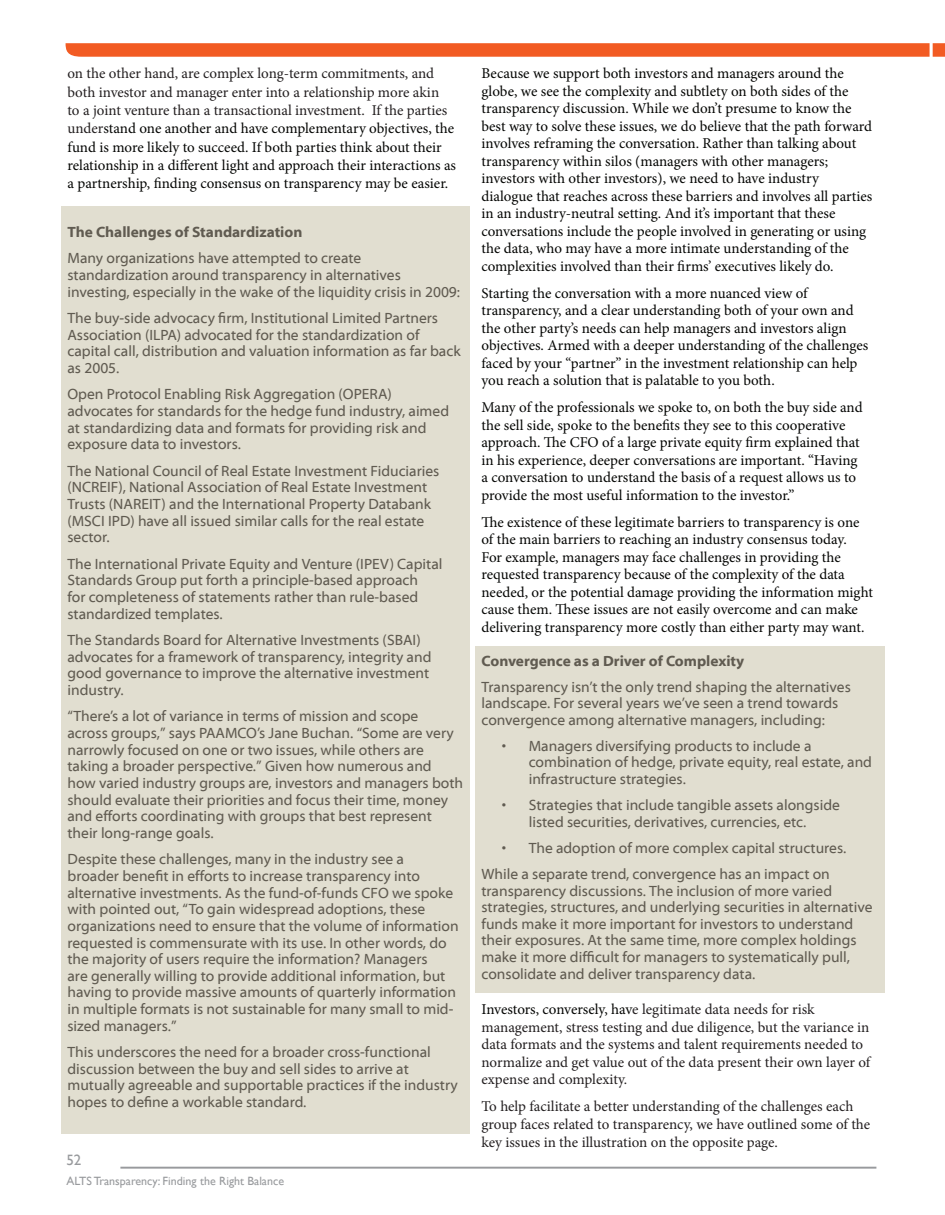
<style>
.page{position:relative;width:945px;height:1215px;background:#fff}
.page>*{position:absolute;margin:0;border:0;box-sizing:border-box;transform-origin:0 0}
.t1{font:15px/16.6px "Myriad Web Pro";color:#605b51}
.t2{font:15px/17.5px "Minion Pro";letter-spacing:-.005em;color:#040503}
.t3{font:15px/17.5px "Minion Pro";letter-spacing:-.005em;color:#231f20}
.t4{font:700 15px "Myriad Web Pro";color:#605b51}
.t5{font:15px "Gill Sans";color:#989a9d}
.t6{font:12px "Gill Sans";color:#989a9d}
.s1{color:#231f20}
.s2{color:#040503}
</style>
<div class="page">
<svg style="left:66px;top:43px;width:879px;height:14px;background:#f2612b"></svg>
<hr style="left:120px;top:1167px;width:756px;height:2px;background:#989a9d">
<div style="left:475px;top:647px;width:410px;height:346px;background:#e1ded0"></div>
<div style="left:61px;top:207px;width:409px;height:927px;background:#e1ded0"></div>
<p class="t2" style="left:68px;top:65px;width:390px;line-height:18.3px"><span class="s1">on the other hand, are complex long-term commitments, and both investor and manager enter into a relationship more akin<br>to a joint venture than a transactional investment. If the parties under</span>stand one another and have complementary objectives, the fund is more likely to succeed. If both parties think about their relationship in a different light and approach their interactions as a partnership, finding consensus on transparency may be easier.</p>
<p class="t4" style="left:68px;top:224px;width:236px">The Challenges of Standardization</p>
<p class="t1" style="left:68px;top:250px;width:394px">Many organizations have attempted to create standardization around transparency in alternatives investing, especially in the wake of the liquidity crisis in 2009:</p>
<p class="t1" style="left:68px;top:310px;width:395px">The buy-side advocacy firm, Institutional Limited Partners Association (ILPA) advocated for the standardization of capital call, distribution and valuation information as far back as 2005.</p>
<p class="t1" style="left:68px;top:386px;width:383px">Open Protocol Enabling Risk Aggregation (OPERA) advocates for standards for the hedge fund industry, aimed at standardizing data and formats for providing risk and exposure data to investors.</p>
<p class="t1" style="left:68px;top:463px;width:373px">The National Council of Real Estate Investment Fiduciaries (NCREIF), National Association of Real Estate Investment Trusts (NAREIT) and the International Property Databank (MSCI IPD) have all issued similar calls for the real estate sector.</p>
<p class="t1" style="left:68px;top:556px;width:377px">The International Private Equity and Venture (IPEV) Capital Standards Group put forth a principle-based approach<br>for completeness of statements rather than rule-based standardized templates.</p>
<p class="t1" style="left:68px;top:632px;width:366px">The Standards Board for Alternative Investments (SBAI) advocates for a framework of transparency, integrity and good governance to improve the alternative investment industry.</p>
<p class="t1" style="left:68px;top:708px;width:397px">“There’s a lot of variance in terms of mission and scope<br>across groups,” says PAAMCO’s Jane Buchan. “Some are very narrowly focused on one or two issues, while others are taking a broader perspective.” Given how numerous and how varied industry groups are, investors and managers both should evaluate their priorities and focus their time, money and efforts coordinating with groups that best represent their long-range goals.</p>
<p class="t1" style="left:68px;top:851px;width:393px">Despite these challenges, many in the industry see a broader benefit in efforts to increase transparency into alternative investments. As the fund-of-funds CFO we spoke with pointed out, “To gain widespread adoptions, these organizations need to ensure that the volume of information requested is commensurate with its use. In other words, do the majority of users require the information? Managers<br>are generally willing to provide additional information, but having to provide massive amounts of quarterly information in multiple formats is not sustainable for many small to mid&shy;sized managers.”</p>
<p class="t1" style="left:68px;top:1044px;width:392px">This underscores the need for a broader cross-functional discussion between the buy and sell sides to arrive at mutually agreeable and supportable practices if the industry hopes to define a workable standard.</p>
<p class="t5" style="left:66px;top:1151px;width:16px">52</p>
<p class="t6" style="left:66px;top:1174px;width:219px">ALTS Transparency: Finding the Right Balance</p>
<p class="t2" style="left:482px;top:65px;width:392px">Because we support both investors and managers around the globe, we see the complexity and subtlety on both sides of the transparency discussion. While we don’t presume to know the best way to solve these issues, we do believe that the path forward involves reframing the conversation. Rather than talking about transparency within silos (managers with other managers; investors with other investors), we need to have industry dialogue that reaches across these barriers and involves all parties in an industry-neutral setting. And it’s important that these conversations include the people involved in generating or using the data, who may have a more intimate understanding of the complexities involved than their firms’ executives likely do.</p>
<p class="t2" style="left:482px;top:284px;width:388px">Starting the conversation with a more nuanced view of transparency, and a clear understanding both of your own and the other party’s needs can help managers and investors align objectives. Armed with a deeper understanding of the challenges faced by your “partner” in the investment relationship can help you reach a solution that is palatable to you both.</p>
<p class="t2" style="left:482px;top:399px;width:383px">Many of the professionals we spoke to, on both the buy side and the sell side, spoke to the benefits they see to this cooperative approach. The CFO of a large private equity firm explained that in his experience, deeper conversations are important. “Having a conversation to understand the basis of a request allows us to provide the most useful information to the investor.”</p>
<p class="t2" style="left:482px;top:514px;width:393px">The existence of these legitimate barriers to transparency is one of the main barriers to reaching an industry consensus today.<br>For example, managers may face challenges in providing the requested transparency because of the complexity of the data needed, or the potential damage providing the information might cause them. These issues are not easily overcome and can make delivering transparency more costly than either party may want.</p>
<p class="t4" style="left:482px;top:652px;width:264px">Convergence as a Driver of Complexity</p>
<p class="t1" style="left:482px;top:679px;width:371px">Transparency isn’t the only trend shaping the alternatives landscape. For several years we’ve seen a trend towards convergence among alternative managers, including:</p>
<p class="t1" style="left:529px;top:738px;width:345px;text-indent:-27px">• Managers diversifying products to include a combination of hedge, private equity, real estate, and infrastructure strategies.</p>
<p class="t1" style="left:502px;top:797px;width:340px;text-align:center">• Strategies that include tangible assets alongside listed securities, derivatives, currencies, etc.</p>
<p class="t1" style="left:502px;top:840px;width:346px">• The adoption of more complex capital structures.</p>
<p class="t1" style="left:482px;top:866px;width:393px">While a separate trend, convergence has an impact on transparency discussions. The inclusion of more varied strategies, structures, and underlying securities in alternative funds make it more important for investors to understand their exposures. At the same time, more complex holdings make it more difficult for managers to systematically pull, consolidate and deliver transparency data.</p>
<p class="t3" style="left:482px;top:1001px;width:390px"><span class="s2">Investors, conversely, hav</span>e legitimate data needs for risk management, stress testing and due diligence, but the variance in data formats and the systems and talent requirements needed to normalize and get value out of the data present their own layer of expense and complexity.</p>
<p class="t3" style="left:482px;top:1098px;width:390px">To help facilitate a better understanding of the challenges each group faces related to transparency, we have outlined some of the key issues in the illustration on the opposite page.</p>
</div>
